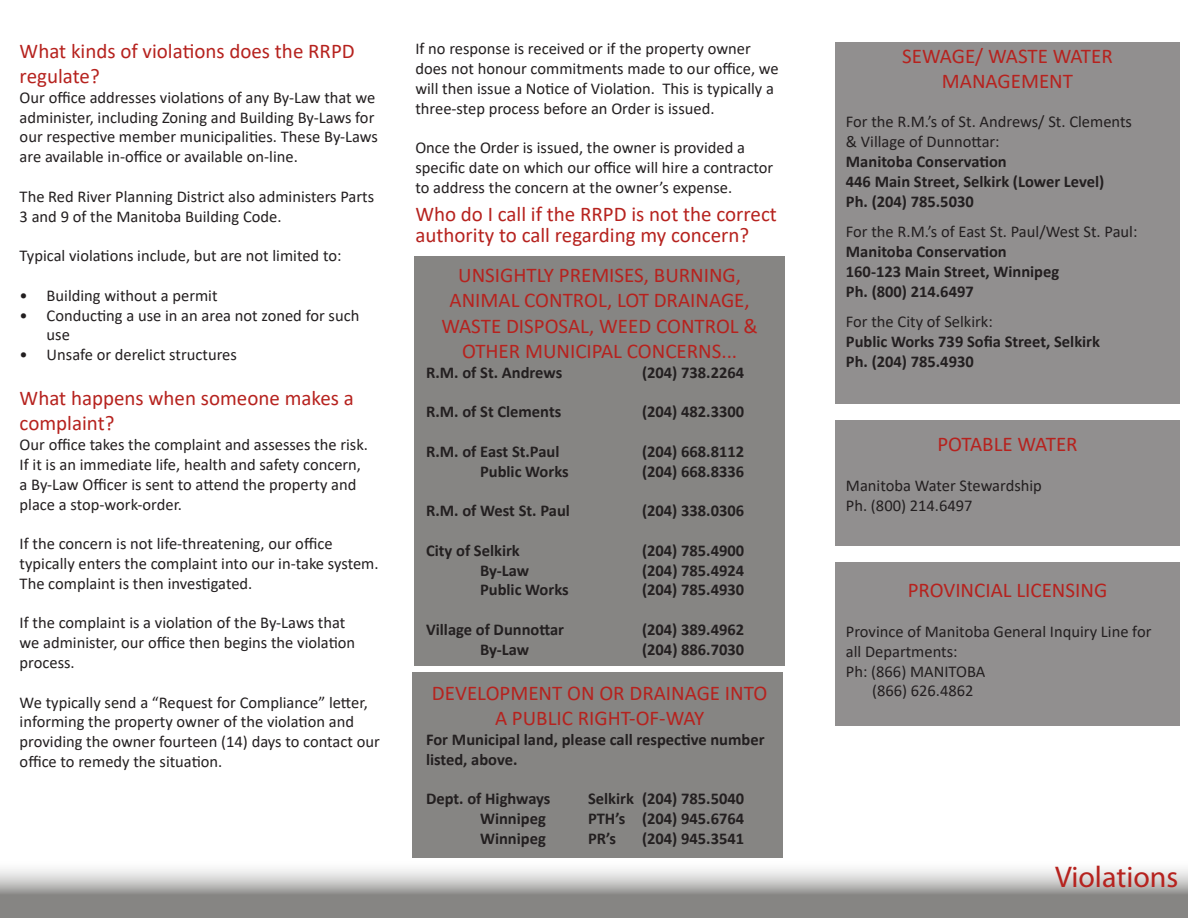
<style>
.page{position:relative;width:1188px;height:918px;background:#fff}
.page>*{position:absolute;margin:0;border:0;box-sizing:border-box;transform-origin:0 0}
.t1{font:30px "Myriad Pro";color:#b6221e}
.Paragraph_Style_1{font:21px/25.2px "Calibri";color:#b6221e}
.Paragraph_Style_1-2{font:16.5px/19.8px "Calibri";color:#231f20}
.Paragraph_Style_1-3{font:700 16.5px/19.8px "Calibri";color:#231f20}
</style>
<div class="page">
<svg style="left:0;top:869px;width:1188px;height:49px;background:#a8a8a6"></svg>
<div style="left:835px;top:562px;width:345px;height:163px;background:#918f8f"></div>
<div style="left:835px;top:420px;width:345px;height:125px;background:#918f8f"></div>
<div style="left:835px;top:42px;width:345px;height:361px;background:#918f8f"></div>
<div style="left:413px;top:672px;width:370px;height:185px;background:#868583"></div>
<div style="left:414px;top:256px;width:371px;height:410px;background:#868583"></div>
<p class="Paragraph_Style_1" style="left:20px;top:38px;width:337px">What kinds of violations does the RRPD regulate?</p>
<p class="Paragraph_Style_1-2" style="left:20px;top:87px;width:360px">Our office addresses violations of any By-Law that we administer, including Zoning and Building By-Laws for our respective member municipalities. These By-Laws are available in-office or available on-line.</p>
<p class="Paragraph_Style_1-2" style="left:20px;top:186px;width:356px">The Red River Planning District also administers Parts<br>3 and 9 of the Manitoba Building Code.</p>
<p class="Paragraph_Style_1-2" style="left:20px;top:245px;width:323px">Typical violations include, but are not limited to:</p>
<p class="Paragraph_Style_1-2" style="left:20px;top:285px;width:199px">• Building without a permit</p>
<p class="Paragraph_Style_1-2" style="left:47px;top:305px;width:314px;text-indent:-27px">• Conducting a use in an area not zoned for such use</p>
<p class="Paragraph_Style_1-2" style="left:20px;top:344px;width:219px">• Unsafe or derelict structures</p>
<p class="Paragraph_Style_1" style="left:20px;top:385px;width:336px">What happens when someone makes a complaint?</p>
<p class="Paragraph_Style_1-2" style="left:20px;top:434px;width:350px">Our office takes the complaint and assesses the risk.<br>If it is an immediate life, health and safety concern, a By-Law Officer is sent to attend the property and place a stop-work-order.</p>
<p class="Paragraph_Style_1-2" style="left:20px;top:533px;width:360px">If the concern is not life-threatening, our office typically enters the complaint into our in-take system.<br>The complaint is then investigated.</p>
<p class="Paragraph_Style_1-2" style="left:20px;top:613px;width:337px">If the complaint is a violation of the By-Laws that we administer, our office then begins the violation process.</p>
<p class="Paragraph_Style_1-2" style="left:20px;top:692px;width:362px">We typically send a “Request for Compliance” letter, informing the property owner of the violation and providing the owner fourteen (14) days to contact our office to remedy the situation.</p>
<p class="Paragraph_Style_1-2" style="left:415px;top:39px;width:365px">If no response is received or if the property owner does not honour commitments made to our office, we will then issue a Notice of Violation. This is typically a three-step process before an Order is issued.</p>
<p class="Paragraph_Style_1-2" style="left:415px;top:138px;width:359px">Once the Order is issued, the owner is provided a specific date on which our office will hire a contractor to address the concern at the owner’s expense.</p>
<p class="Paragraph_Style_1" style="left:415px;top:203px;width:363px;line-height:21px">Who do I call if the RRPD is not the correct authority to call regarding my concern?</p>
<p class="Paragraph_Style_1" style="left:441px;top:262px;width:318px;text-align:center">UNSIGHTLY PREMISES, BURNING,<br>ANIMAL CONTROL, LOT DRAINAGE,<br>WASTE DISPOSAL, WEED CONTROL &amp;<br>OTHER MUNICIPAL CONCERNS...</p>
<p class="Paragraph_Style_1-3" style="left:426px;top:362px;width:138px">R.M. of St. Andrews</p>
<p class="Paragraph_Style_1-3" style="left:642px;top:362px;width:104px">(204) 738.2264</p>
<p class="Paragraph_Style_1-3" style="left:426px;top:402px;width:137px">R.M. of St Clements</p>
<p class="Paragraph_Style_1-3" style="left:642px;top:402px;width:104px">(204) 482.3300</p>
<p class="Paragraph_Style_1-3" style="left:426px;top:441px;width:135px">R.M. of East St.Paul</p>
<p class="Paragraph_Style_1-3" style="left:642px;top:441px;width:104px">(204) 668.8112</p>
<p class="Paragraph_Style_1-3" style="left:480px;top:461px;width:90px">Public Works</p>
<p class="Paragraph_Style_1-3" style="left:642px;top:461px;width:104px">(204) 668.8336</p>
<p class="Paragraph_Style_1-3" style="left:426px;top:501px;width:145px">R.M. of West St. Paul</p>
<p class="Paragraph_Style_1-3" style="left:642px;top:501px;width:104px">(204) 338.0306</p>
<p class="Paragraph_Style_1-3" style="left:426px;top:540px;width:95px">City of Selkirk</p>
<p class="Paragraph_Style_1-3" style="left:642px;top:540px;width:104px">(204) 785.4900</p>
<p class="Paragraph_Style_1-3" style="left:480px;top:560px;width:50px">By-Law</p>
<p class="Paragraph_Style_1-3" style="left:642px;top:560px;width:104px">(204) 785.4924</p>
<p class="Paragraph_Style_1-3" style="left:480px;top:580px;width:90px">Public Works</p>
<p class="Paragraph_Style_1-3" style="left:642px;top:580px;width:104px">(204) 785.4930</p>
<p class="Paragraph_Style_1-3" style="left:426px;top:619px;width:140px">Village of Dunnottar</p>
<p class="Paragraph_Style_1-3" style="left:642px;top:619px;width:104px">(204) 389.4962</p>
<p class="Paragraph_Style_1-3" style="left:480px;top:639px;width:50px">By-Law</p>
<p class="Paragraph_Style_1-3" style="left:642px;top:639px;width:104px">(204) 886.7030</p>
<p class="Paragraph_Style_1" style="left:432px;top:680px;width:337px;text-align:center">DEVELOPMENT ON OR DRAINAGE INTO<br>A PUBLIC RIGHT-OF-WAY</p>
<p class="Paragraph_Style_1-3" style="left:426px;top:729px;width:340px">For Municipal land, please call respective number listed, above.</p>
<p class="Paragraph_Style_1-3" style="left:426px;top:789px;width:126px">Dept. of Highways</p>
<p class="Paragraph_Style_1-3" style="left:588px;top:789px;width:158px">Selkirk (204) 785.5040</p>
<p class="Paragraph_Style_1-3" style="left:480px;top:808px;width:67px">Winnipeg</p>
<p class="Paragraph_Style_1-3" style="left:588px;top:808px;width:158px">PTH’s (204) 945.6764</p>
<p class="Paragraph_Style_1-3" style="left:480px;top:828px;width:67px">Winnipeg</p>
<p class="Paragraph_Style_1-3" style="left:588px;top:828px;width:29px">PR’s</p>
<p class="Paragraph_Style_1-3" style="left:642px;top:828px;width:104px">(204) 945.3541</p>
<p class="Paragraph_Style_1" style="left:902px;top:42px;width:212px;text-align:center">SEWAGE/ WASTE WATER<br>MANAGEMENT</p>
<p class="Paragraph_Style_1-2" style="left:846px;top:112px;width:288px">For the R.M.’s of St. Andrews/ St. Clements</p>
<p class="Paragraph_Style_1-2" style="left:846px;top:131px;width:155px">&amp; Village of Dunnottar:</p>
<p class="Paragraph_Style_1-3" style="left:846px;top:151px;width:162px">Manitoba Conservation</p>
<p class="Paragraph_Style_1-3" style="left:846px;top:171px;width:260px">446 Main Street, Selkirk (Lower Level)</p>
<p class="Paragraph_Style_1-3" style="left:846px;top:191px;width:129px">Ph. (204) 785.5030</p>
<p class="Paragraph_Style_1-2" style="left:846px;top:221px;width:293px">For the R.M.’s of East St. Paul/West St. Paul:</p>
<p class="Paragraph_Style_1-3" style="left:846px;top:241px;width:162px">Manitoba Conservation</p>
<p class="Paragraph_Style_1-3" style="left:846px;top:261px;width:215px">160-123 Main Street, Winnipeg</p>
<p class="Paragraph_Style_1-3" style="left:846px;top:281px;width:129px">Ph. (800) 214.6497</p>
<p class="Paragraph_Style_1-2" style="left:846px;top:311px;width:148px">For the City of Selkirk:</p>
<p class="Paragraph_Style_1-3" style="left:846px;top:331px;width:256px">Public Works 739 Sofia Street, Selkirk</p>
<p class="Paragraph_Style_1-3" style="left:846px;top:351px;width:129px">Ph. (204) 785.4930</p>
<p class="Paragraph_Style_1" style="left:937px;top:431px;width:142px">POTABLE WATER</p>
<p class="Paragraph_Style_1-2" style="left:846px;top:475px;width:198px">Manitoba Water Stewardship</p>
<p class="Paragraph_Style_1-2" style="left:846px;top:495px;width:128px">Ph. (800) 214.6497</p>
<p class="Paragraph_Style_1" style="left:908px;top:577px;width:201px">PROVINCIAL LICENSING</p>
<p class="Paragraph_Style_1-2" style="left:846px;top:621px;width:307px">Province of Manitoba General Inquiry Line for all Departments:</p>
<p class="Paragraph_Style_1-2" style="left:846px;top:661px;width:141px">Ph: (866) MANITOBA</p>
<p class="Paragraph_Style_1-2" style="left:872px;top:681px;width:103px">(866) 626.4862</p>
<p class="t1" style="left:1055px;top:858px;width:125px">Violations</p>
</div>
